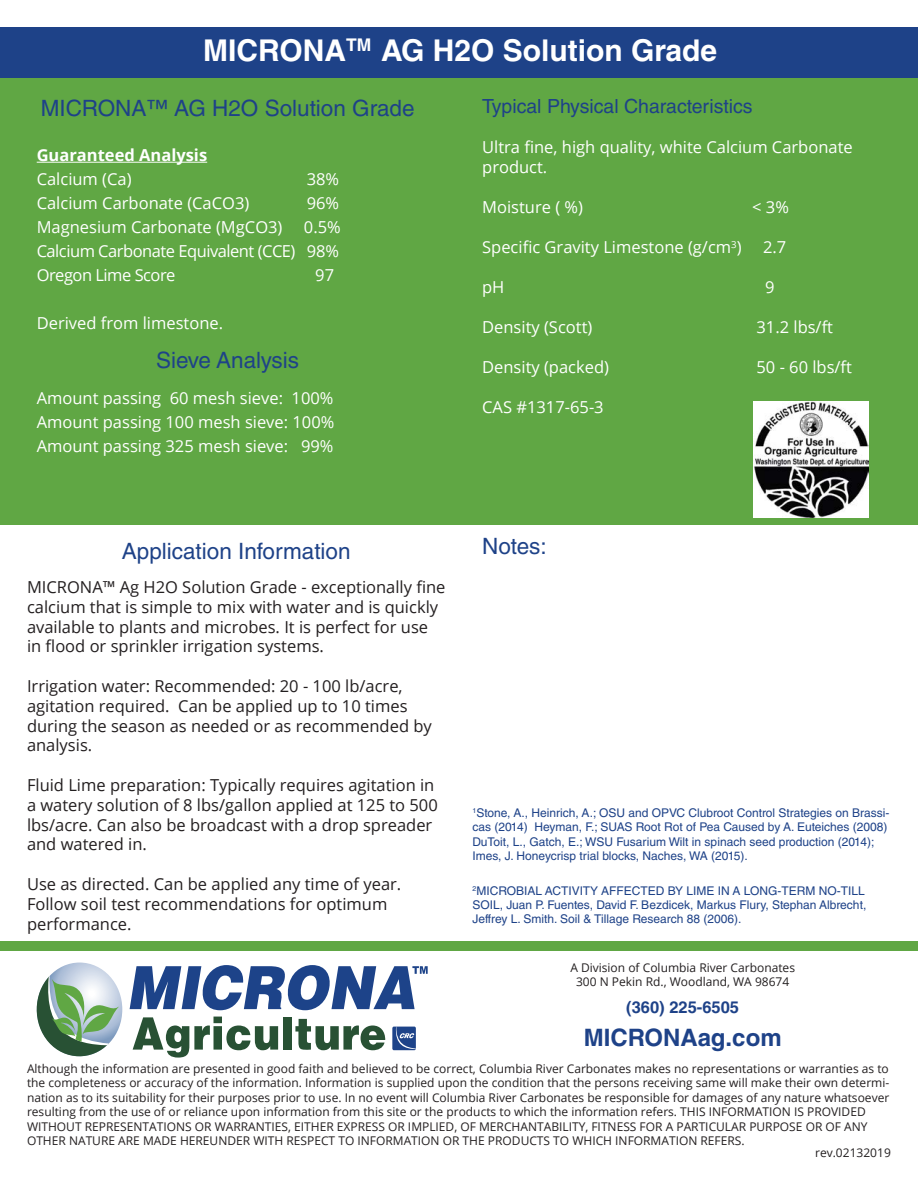
<style>
.page{position:relative;width:918px;height:1188px;background:#fff}
.page>*{position:absolute;margin:0;border:0;box-sizing:border-box;transform-origin:0 0}
.t1{font:700 30px "Helvetica LT Std";color:#fff}
.t2{font:700 24px "Helvetica LT Std";color:#1e4288}
.t3{font:22.5px "Helvetica LT Std";color:#1e4288}
.t4{font:19.5px "Helvetica LT Std";color:#1e4288}
.t5{font:16.5px/19.8px "Open Sans";color:#231f20}
.t6{font:16.5px/24px "Open Sans";color:#fff;text-align:justify}
.t7{font:700 16.5px "Open Sans";color:#fff}
.t8{font:700 16.5px "Helvetica LT Std";color:#1e4288}
.t9{font:12px/14.4px "Open Sans";color:#231f20}
.t10{font:12px/14.4px "Helvetica LT Std";color:#1e4288}
</style>
<div class="page">
<div style="left:0;top:27px;width:918px;height:52px;background:#1e4288"></div>
<div style="left:0;top:79px;width:918px;height:446px;background:#60a744"></div>
<svg style="left:133px;top:1017px;width:145px;height:41px"></svg>
<div style="left:283px;top:1017px;width:9px;height:33px;background:#285134"></div>
<svg style="left:295px;top:1019px;width:90px;height:31px"></svg>
<div style="left:392px;top:1027px;width:24px;height:23px;background:#1d4389;border-radius:2px"></div>
<svg style="left:395px;top:1027px;width:21px;height:22px"></svg>
<svg style="left:130px;top:965px;width:298px;height:45px"></svg>
<svg style="left:36px;top:963px;width:86px;height:94px"></svg>
<div style="left:0;top:941px;width:918px;height:10px;background:#60a744"></div>
<hr style="left:37px;top:162px;width:170px;height:1px;background:#fff">
<img style="left:754px;top:402px;width:115px;height:116px">
<h1 class="t1" style="left:203px;top:32px;width:515px">MICRONA<sup>TM</sup> AG H2O Solution Grade</h1>
<h3 class="t3" style="left:41px;top:95px;width:375px">MICRONA™ AG H2O Solution Grade</h3>
<h3 class="t7" style="left:37px;top:143px;width:172px">Guaranteed Analysis</h3>
<h3 class="t6" style="left:37px;top:167px;width:96px">Calcium (Ca)</h3>
<h3 class="t6" style="left:307px;top:167px;width:34px">38%</h3>
<h3 class="t6" style="left:37px;top:191px;width:214px">Calcium Carbonate (CaCO3)</h3>
<h3 class="t6" style="left:307px;top:191px;width:34px">96%</h3>
<h3 class="t6" style="left:37px;top:215px;width:247px">Magnesium Carbonate (MgCO3)</h3>
<h3 class="t6" style="left:37px;top:215px;width:306px;text-indent:267px">0.5% Calcium Carbonate Equivalent (CCE) 98% Oregon Lime Score</h3>
<h3 class="t6" style="left:315px;top:263px;width:20px">97</h3>
<h3 class="t6" style="left:37px;top:311px;width:188px">Derived from limestone.</h3>
<h3 class="t3" style="left:156px;top:347px;width:145px">Sieve Analysis</h3>
<h3 class="t6" style="left:37px;top:386px;width:299px">Amount passing 60 mesh sieve: 100% Amount passing 100 mesh sieve: 100% Amount passing 325 mesh sieve: 99%</h3>
<h3 class="t4" style="left:482px;top:95px;width:272px">Typical Physical Characteristics</h3>
<h3 class="t6" style="left:482px;top:137px;width:372px;line-height:19.8px">Ultra fine, high quality, white Calcium Carbonate product.</h3>
<h3 class="t6" style="left:482px;top:195px;width:102px">Moisture ( %)</h3>
<h3 class="t6" style="left:752px;top:195px;width:38px">&lt; 3%</h3>
<h3 class="t6" style="left:482px;top:235px;width:261px">Specific Gravity Limestone (g/cm<sup>3</sup>)</h3>
<h3 class="t6" style="left:763px;top:235px;width:25px">2.7</h3>
<h3 class="t6" style="left:482px;top:275px;width:24px">pH</h3>
<h3 class="t6" style="left:765px;top:275px;width:11px">9</h3>
<h3 class="t6" style="left:482px;top:315px;width:112px">Density (Scott)</h3>
<h3 class="t6" style="left:757px;top:315px;width:78px">31.2 lbs/ft</h3>
<h3 class="t6" style="left:482px;top:355px;width:128px">Density (packed)</h3>
<h3 class="t6" style="left:757px;top:355px;width:97px">50 - 60 lbs/ft</h3>
<h3 class="t6" style="left:482px;top:395px;width:123px">CAS #1317-65-3</h3>
<h3 class="t3" style="left:122px;top:538px;width:230px">Application Information</h3>
<h3 class="t5" style="left:27px;top:577px;width:420px">MICRONA™ Ag H2O Solution Grade - exceptionally fine calcium that is simple to mix with water and is quickly available to plants and microbes. It is perfect for use in flood or sprinkler irrigation systems.</h3>
<h3 class="t5" style="left:27px;top:676px;width:406px">Irrigation water: Recommended: 20 - 100 lb/acre, agitation required. Can be applied up to 10 times during the season as needed or as recommended by analysis.</h3>
<h3 class="t5" style="left:27px;top:775px;width:412px">Fluid Lime preparation: Typically requires agitation in a watery solution of 8 lbs/gallon applied at 125 to 500 lbs/acre. Can also be broadcast with a drop spreader and watered in.</h3>
<h3 class="t5" style="left:27px;top:874px;width:376px">Use as directed. Can be applied any time of year.<br>Follow soil test recommendations for optimum performance.</h3>
<h3 class="t3" style="left:482px;top:533px;width:66px">Notes:</h3>
<p class="t10" style="left:472px;top:805px;width:418px"><sup>1</sup>Stone, A., Heinrich, A.; OSU and OPVC Clubroot Control Strategies on Brassi&shy;cas (2014) Heyman, F.; SUAS Root Rot of Pea Caused by A. Euteiches (2008)<br>DuToit, L., Gatch, E.; WSU Fusarium Wilt in spinach seed production (2014); Imes, J. Honeycrisp trial blocks, Naches, WA (2015).</p>
<p class="t10" style="left:472px;top:883px;width:395px"><sup>2</sup>MICROBIAL ACTIVITY AFFECTED BY LIME IN A LONG-TERM NO-TILL<br>SOIL, Juan P. Fuentes, David F. Bezdicek, Markus Flury, Stephan Albrecht,<br>Jeffrey L. Smith. Soil &amp; Tillage Research 88 (2006).</p>
<p class="t9" style="left:570px;top:960px;width:226px;text-align:center">A Division of Columbia River Carbonates<br>300 N Pekin Rd., Woodland, WA 98674</p>
<h3 class="t8" style="left:626px;top:997px;width:114px">(360) 225-6505</h3>
<h2 class="t2" style="left:584px;top:1023px;width:199px">MICRONAag.com</h2>
<p class="t9" style="left:27px;top:1061px;width:864px">Although the information are presented in good faith and believed to be correct, Columbia River Carbonates makes no representations or warranties as to the completeness or accuracy of the information. Information is supplied upon the condition that the persons receiving same will make their own determi&shy;nation as to its suitability for their purposes prior to use. In no event will Columbia River Carbonates be responsible for damages of any nature whatsoever resulting from the use of or reliance upon information from this site or the products to which the information refers. THIS INFORMATION IS PROVIDED WITHOUT REPRESENTATIONS OR WARRANTIES, EITHER EXPRESS OR IMPLIED, OF MERCHANTABILITY, FITNESS FOR A PARTICULAR PURPOSE OR OF ANY OTHER NATURE ARE MADE HEREUNDER WITH RESPECT TO INFORMATION OR THE PRODUCTS TO WHICH INFORMATION REFERS.</p>
<p class="t9" style="left:815px;top:1145px;width:77px">rev.02132019</p>
</div>
